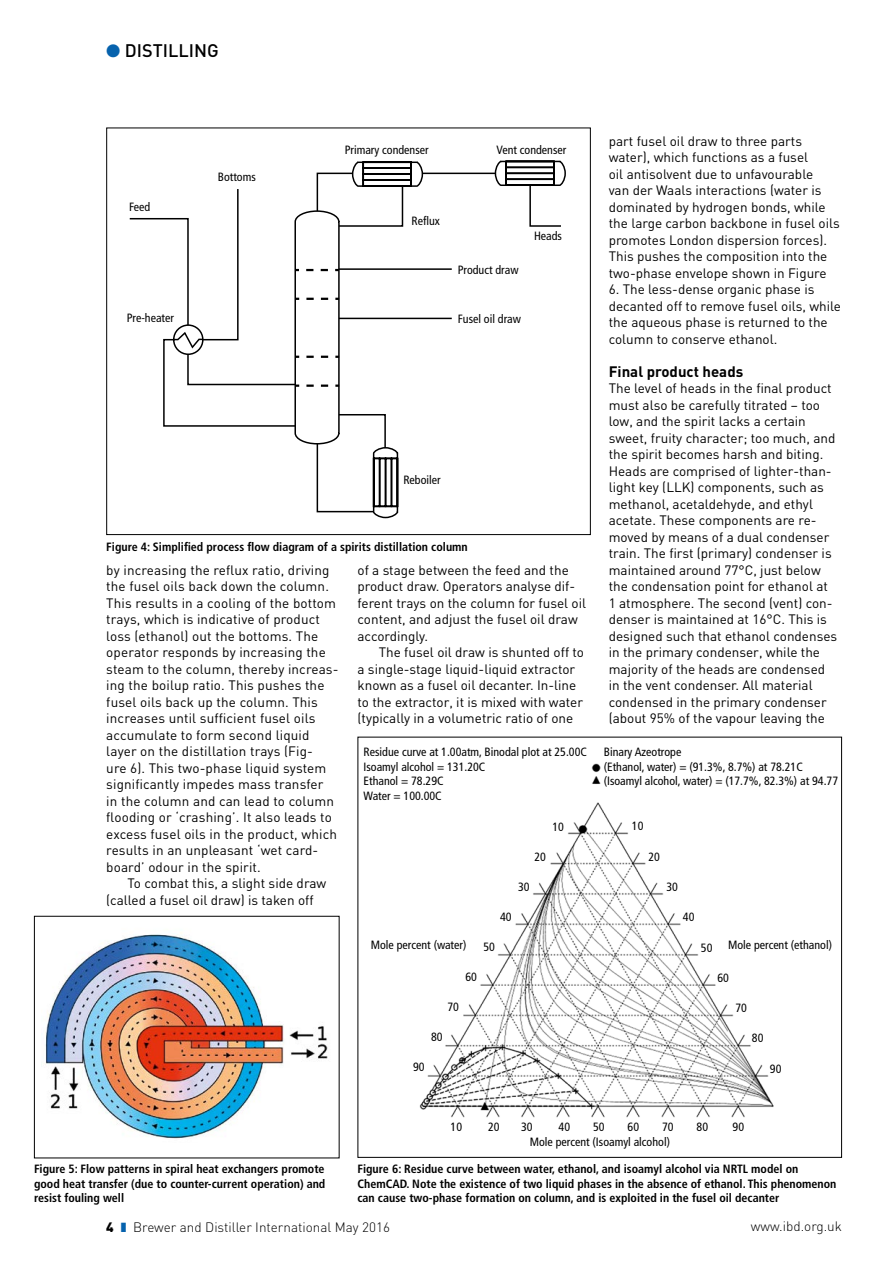
<style>
.page{position:relative;width:893px;height:1263px;background:#fff}
.page>*{position:absolute;margin:0;border:0;box-sizing:border-box;transform-origin:0 0}
.t1{font:500 18px "DIN";color:#000}
.t2{font:700 15px "DIN";color:#000}
.t3{font:13.5px/16.5px "DIN";color:#000}
.t4{font:300 13.5px "DIN";color:#000}
.t5{font:900 13.5px "DIN";color:#000}
.t6{font:700 condensed 12px/14.4px "Frutiger LT Std";color:#000;text-align:justify}
.t7{font:condensed 12px/14.4px "Frutiger LT Std";color:#000}
.s1{color:#0662ad}
</style>
<div class="page">
<svg style="left:130px;top:172px;width:431px;height:341px"></svg>
<svg style="left:372px;top:446px;width:27px;height:72px"></svg>
<svg style="left:351px;top:161px;width:73px;height:27px"></svg>
<svg style="left:494px;top:161px;width:72px;height:26px"></svg>
<svg style="left:172px;top:324px;width:32px;height:32px"></svg>
<svg style="left:294px;top:210px;width:46px;height:235px"></svg>
<img style="left:45px;top:934px;width:283px;height:205px">
<img style="left:419px;top:763px;width:355px;height:355px">
<h1 class="t1" style="left:106px;top:39px;width:114px"><span class="s1">●</span> DISTILLING</h1>
<p class="t3" style="left:609px;top:132px;width:233px">part fusel oil draw to three parts water), which functions as a fusel<br>oil antisolvent due to unfavourable<br>van der Waals interactions (water is dominated by hydrogen bonds, while the large carbon backbone in fusel oils promotes London dispersion forces).<br>This pushes the composition into the two-phase envelope shown in Figure</p>
<p class="t3" style="left:609px;top:281px;width:234px">6. The less-dense organic phase is decanted off to remove fusel oils, while the aqueous phase is returned to the column to conserve ethanol.</p>
<p class="t2" style="left:609px;top:362px;width:136px">Final product heads</p>
<p class="t3" style="left:609px;top:380px;width:230px">The level of heads in the final product must also be carefully titrated – too low, and the spirit lacks a certain sweet, fruity character; too much, and the spirit becomes harsh and biting.<br>Heads are comprised of lighter-than&shy;light key (LLK) components, such as methanol, acetaldehyde, and ethyl acetate. These components are re&shy;moved by means of a dual condenser train. The first (primary) condenser is maintained around 77°C, just below the condensation point for ethanol at 1 atmosphere. The second (vent) con&shy;denser is maintained at 16°C. This is designed such that ethanol condenses in the primary condenser, while the majority of the heads are condensed in the vent condenser. All material condensed in the primary condenser (about 95% of the vapour leaving the</p>
<p class="t7" style="left:345px;top:142px;width:85px">Primary condenser</p>
<p class="t7" style="left:496px;top:142px;width:71px">Vent condenser</p>
<p class="t7" style="left:218px;top:170px;width:40px">Bottoms</p>
<p class="t7" style="left:129px;top:200px;width:23px">Feed</p>
<p class="t7" style="left:412px;top:214px;width:30px">Reflux</p>
<p class="t7" style="left:534px;top:229px;width:29px">Heads</p>
<p class="t7" style="left:458px;top:262px;width:62px">Product draw</p>
<p class="t7" style="left:127px;top:311px;width:49px">Pre-heater</p>
<p class="t7" style="left:458px;top:312px;width:65px">Fusel oil draw</p>
<p class="t7" style="left:403px;top:473px;width:39px">Reboiler</p>
<p class="t6" style="left:106px;top:539px;width:363px">Figure 4: Simplified process flow diagram of a spirits distillation column</p>
<p class="t3" style="left:357px;top:561px;width:230px">of a stage between the feed and the product draw. Operators analyse dif&shy;ferent trays on the column for fusel oil content, and adjust the fusel oil draw accordingly.</p>
<p class="t3" style="left:357px;top:644px;width:228px;text-indent:21px">The fusel oil draw is shunted off to a single-stage liquid-liquid extractor known as a fusel oil decanter. In-line to the extractor, it is mixed with water (typically in a volumetric ratio of one</p>
<p class="t3" style="left:106px;top:561px;width:234px">by increasing the reflux ratio, driving the fusel oils back down the column.<br>This results in a cooling of the bottom trays, which is indicative of product loss (ethanol) out the bottoms. The operator responds by increasing the steam to the column, thereby increas&shy;ing the boilup ratio. This pushes the fusel oils back up the column. This increases until sufficient fusel oils accumulate to form second liquid layer on the distillation trays (Fig-<br>ure 6). This two-phase liquid system significantly impedes mass transfer<br>in the column and can lead to column flooding or ‘crashing’. It also leads to excess fusel oils in the product, which results in an unpleasant ‘wet card&shy;board’ odour in the spirit.</p>
<p class="t3" style="left:106px;top:875px;width:222px;text-indent:21px">To combat this, a slight side draw (called a fusel oil draw) is taken off</p>
<p class="t7" style="left:364px;top:745px;width:225px">Residue curve at 1.00atm, Binodal plot at 25.00C<br>Isoamyl alcohol = 131.20C<br>Ethanol = 78.29C<br>Water = 100.00C</p>
<p class="t7" style="left:604px;top:745px;width:236px">Binary Azeotrope<br>(Ethanol, water) = (91.3%, 8.7%) at 78.21C (Isoamyl alcohol, water) = (17.7%, 82.3%) at 94.77</p>
<p class="t7" style="left:632px;top:819px;width:13px">10</p>
<p class="t7" style="left:552px;top:819px;width:13px">10</p>
<p class="t7" style="left:648px;top:849px;width:13px">20</p>
<p class="t7" style="left:534px;top:850px;width:13px">20</p>
<p class="t7" style="left:666px;top:880px;width:13px">30</p>
<p class="t7" style="left:518px;top:880px;width:13px">30</p>
<p class="t7" style="left:500px;top:910px;width:13px">40</p>
<p class="t7" style="left:683px;top:910px;width:13px">40</p>
<p class="t7" style="left:371px;top:938px;width:97px">Mole percent (water)</p>
<p class="t7" style="left:728px;top:938px;width:105px">Mole percent (ethanol)</p>
<p class="t7" style="left:483px;top:940px;width:13px">50</p>
<p class="t7" style="left:701px;top:940px;width:13px">50</p>
<p class="t7" style="left:465px;top:970px;width:13px">60</p>
<p class="t7" style="left:717px;top:970px;width:13px">60</p>
<p class="t7" style="left:447px;top:1000px;width:13px">70</p>
<p class="t7" style="left:735px;top:1001px;width:13px">70</p>
<p class="t7" style="left:431px;top:1030px;width:13px">80</p>
<p class="t7" style="left:752px;top:1031px;width:13px">80</p>
<p class="t7" style="left:413px;top:1060px;width:13px">90</p>
<p class="t7" style="left:770px;top:1061px;width:13px">90</p>
<p class="t7" style="left:451px;top:1120px;width:13px">10</p>
<p class="t7" style="left:488px;top:1120px;width:13px">20</p>
<p class="t7" style="left:521px;top:1120px;width:13px">30</p>
<p class="t7" style="left:559px;top:1120px;width:13px">40</p>
<p class="t7" style="left:593px;top:1120px;width:13px">50</p>
<p class="t7" style="left:628px;top:1120px;width:13px">60</p>
<p class="t7" style="left:662px;top:1120px;width:13px">70</p>
<p class="t7" style="left:697px;top:1120px;width:13px">80</p>
<p class="t7" style="left:733px;top:1120px;width:13px">90</p>
<p class="t7" style="left:530px;top:1134px;width:142px">Mole percent (Isoamyl alcohol)</p>
<p class="t6" style="left:34px;top:1162px;width:293px">Figure 5: Flow patterns in spiral heat exchangers promote good heat transfer (due to counter-current operation) and resist fouling well</p>
<p class="t6" style="left:357px;top:1162px;width:480px;text-align:left">Figure 6: Residue curve between water, ethanol, and isoamyl alcohol via NRTL model on<br>ChemCAD. Note the existence of two liquid phases in the absence of ethanol. This phenomenon can cause two-phase formation on column, and is exploited in the fusel oil decanter</p>
<p class="t5" style="left:106px;top:1218px;width:9px">4</p>
<p class="t4" style="left:133px;top:1218px;width:258px">Brewer and Distiller International May 2016</p>
<p class="t4" style="left:751px;top:1218px;width:93px">www.ibd.org.uk</p>
</div>
